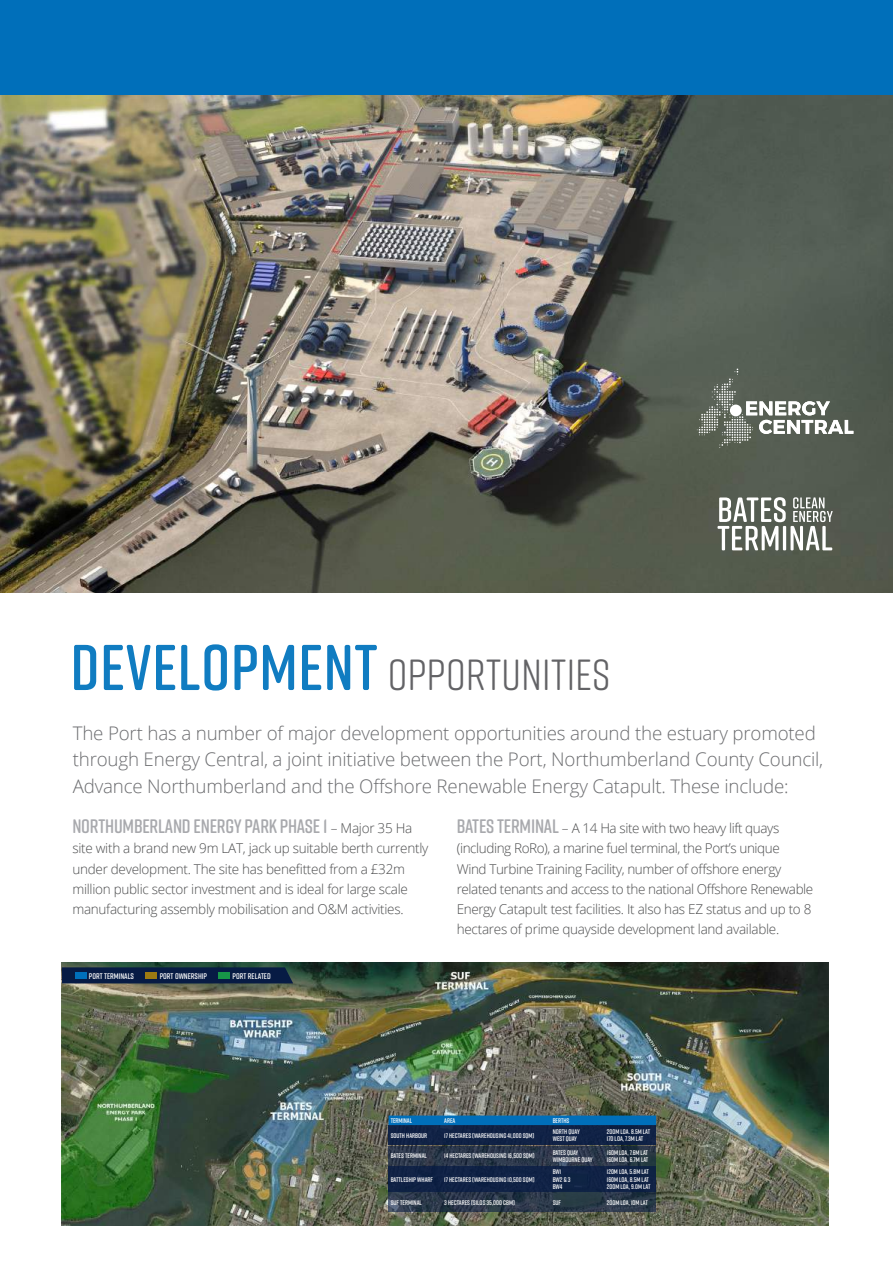
<style>
.page{position:relative;width:893px;height:1263px;background:#fff}
.page>*{position:absolute;margin:0;border:0;box-sizing:border-box;transform-origin:0 0}
.t1{font:43.5px "Rift Soft";letter-spacing:.01em;color:#636366}
.t2{font:600 19.5px "Rift Soft";letter-spacing:-.01em;color:#a8a9ad}
.t3{font:300 18.75px/26.2px "Open Sans";letter-spacing:-.01em;color:#6c6d70}
.t4{font:300 13.5px/20.2px "Open Sans";letter-spacing:-.02em;color:#4b4c4d}
.t5{font:600 8.1px "Rift Soft";color:#fff}
.t6{font:600 6.75px/7.5px "Rift Soft";color:#fff}
.s1{font-weight:600;font-size:64.5px;color:#107cc1}
.s2{font-family:"Open Sans";font-weight:300;font-size:13.5px;color:#4b4c4d}
.s3{font-family:"Rift Soft";font-weight:600;font-size:19.5px;color:#a8a9ad}
</style>
<div class="page">
<img style="left:0;top:95px;width:893px;height:498px">
<div style="left:0;top:0;width:893px;height:95px;background:#006fba"></div>
<svg style="left:697px;top:368px;width:156px;height:85px;background:#70776d"></svg>
<svg style="left:717px;top:497px;width:116px;height:53px"></svg>
<img style="left:62px;top:962px;width:767px;height:263px">
<div style="left:389px;top:1126px;width:267px;height:19px;background:#102245"></div>
<svg style="left:389px;top:1146px;width:267px;height:19px;background:#2b3749"></svg>
<svg style="left:389px;top:1192px;width:267px;height:20px;background:#2b3949"></svg>
<div style="left:389px;top:1166px;width:267px;height:26px;background:#102245"></div>
<svg style="left:62px;top:967px;width:231px;height:16px;background:#091f44"></svg>
<div style="left:75px;top:972px;width:11px;height:6px;background:#006fba"></div>
<div style="left:146px;top:972px;width:11px;height:6px;background:#9d7a11"></div>
<div style="left:219px;top:972px;width:11px;height:6px;background:#179648"></div>
<svg style="left:389px;top:1115px;width:267px;height:10px;background:#056eb4"></svg>
<h1 class="t1" style="left:70px;top:644px;width:541px"><span class="s1">DEVELOPMENT</span> OPPORTUNITIES</h1>
<p class="t3" style="left:73px;top:720px;width:752px">The Port has a number of major development opportunities around the estuary promoted through Energy Central, a joint initiative between the Port, Northumberland County Council,<br>Advance Northumberland and the Offshore Renewable Energy Catapult. These include:</p>
<h2 class="t2" style="left:72px;top:812px;width:341px">NORTHUMBERLAND ENERGY PARK PHASE 1 <span class="s2">– Major 35 Ha</span></h2>
<p class="t4" style="left:72px;top:838px;width:357px">site with a brand new 9m LAT, jack up suitable berth currently under development. The site has benefitted from a £32m million public sector investment and is ideal for large scale manufacturing assembly mobilisation and O&amp;M activities.</p>
<p class="t5" style="left:89px;top:970px;width:47px">PORT TERMINALS</p>
<p class="t5" style="left:160px;top:970px;width:49px">PORT OWNERSHIP</p>
<p class="t5" style="left:233px;top:970px;width:40px">PORT RELATED</p>
<p class="t4" style="left:457px;top:818px;width:358px"><span class="s3">BATES TERMINAL</span> – A 14 Ha site with two heavy lift quays (including RoRo), a marine fuel terminal, the Port’s unique<br>Wind Turbine Training Facility, number of offshore energy related tenants and access to the national Offshore Renewable Energy Catapult test facilities. It also has EZ status and up to 8 hectares of prime quayside development land available.</p>
<p class="t6" style="left:391px;top:1117px;width:23px">TERMINAL</p>
<p class="t6" style="left:444px;top:1117px;width:13px">AREA</p>
<p class="t6" style="left:553px;top:1117px;width:18px">BERTHS</p>
<p class="t6" style="left:391px;top:1131px;width:38px">SOUTH HARBOUR</p>
<p class="t6" style="left:444px;top:1131px;width:92px">17 HECTARES (WAREHOUSING 41,000 SQM)</p>
<p class="t6" style="left:553px;top:1127px;width:29px">NORTH QUAY<br>WEST QUAY</p>
<p class="t6" style="left:607px;top:1127px;width:45px">200M LOA. 8.5M LAT<br>170 LOA, 7.3M LAT</p>
<p class="t6" style="left:391px;top:1152px;width:38px">BATES TERMINAL</p>
<p class="t6" style="left:444px;top:1152px;width:92px">14 HECTARES (WAREHOUSING 16,500 SQM)</p>
<p class="t6" style="left:553px;top:1148px;width:41px">BATES QUAY<br>WIMBOURNE QUAY</p>
<p class="t6" style="left:607px;top:1148px;width:43px">160M LOA, 7.6M LAT<br>160M LOA, 6.7M LAT</p>
<p class="t6" style="left:391px;top:1176px;width:44px">BATTLESHIP WHARF</p>
<p class="t6" style="left:444px;top:1176px;width:92px">17 HECTARES (WAREHOUSING 10,500 SQM)</p>
<p class="t6" style="left:553px;top:1168px;width:19px">BW1<br>BW2 &amp; 3<br>BW4</p>
<p class="t6" style="left:607px;top:1168px;width:45px">120M LOA, 5.8M LAT<br>160M LOA, 8.5M LAT<br>200M LOA, 9.0M LAT</p>
<p class="t6" style="left:391px;top:1198px;width:33px">SUF TERMINAL</p>
<p class="t6" style="left:444px;top:1198px;width:72px">3 HECTARES (SILOS 35,000 CBM)</p>
<p class="t6" style="left:553px;top:1198px;width:10px">SUF</p>
<p class="t6" style="left:607px;top:1198px;width:43px">200M LOA, 10M LAT</p>
</div>
